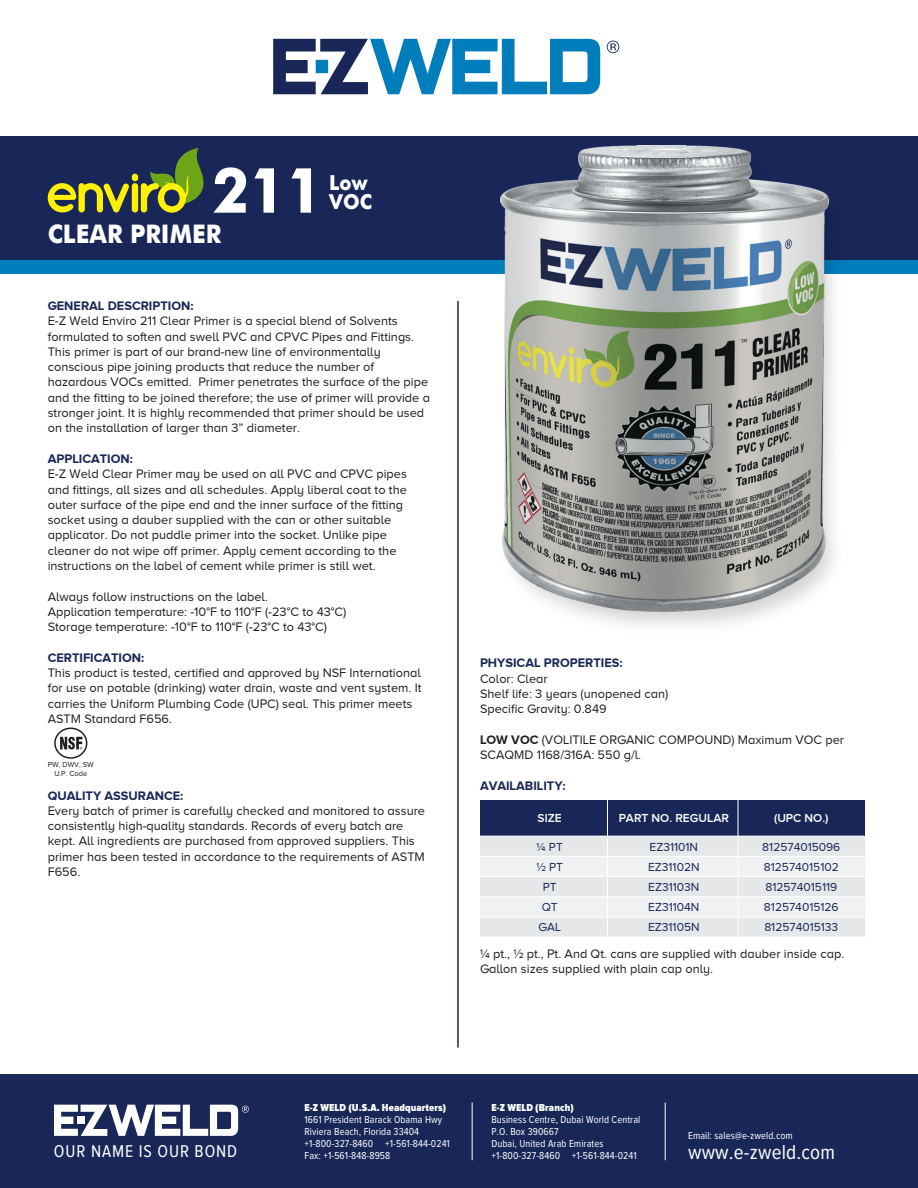
<style>
.page{position:relative;width:918px;height:1188px;background:#fff}
.page>*{position:absolute;margin:0;border:0;box-sizing:border-box;transform-origin:0 0}
.t1{font:700 62.55px "Futura";color:#fff;scale:.95 1}
.t2{font:700 25.65px "Futura";color:#fff;scale:.95 1}
.t3{font:21px "Proxima Nova Cond";letter-spacing:.01em;color:#fff}
.t4{font:700 20.55px/19.5px "Futura";color:#fff;scale:.95 1}
.t5{font:17.7px "Proxima Nova Cond";letter-spacing:.05em;color:#fff}
.t6{font:12.75px/15.3px "Proxima Nova A";color:#231f20}
.t7{font:700 12.75px "Proxima Nova A";color:#182757}
.t8{font:12px/20.1px "Proxima Nova A";color:#182757}
.t9{font:600 12px "Proxima Nova";color:#fff}
.t10{font:10.5px/12px "Proxima Nova Cond";letter-spacing:.01em;color:#fff}
.t11{font:900 10.5px "Proxima Nova Cond";letter-spacing:.01em;color:#fff}
.t12{font:7.5px/9px "Proxima Nova A";color:#231f20;text-align:center}
.s1{font-weight:700}
</style>
<div class="page">
<div style="left:0;top:137px;width:918px;height:123px;background:#182757"></div>
<div style="left:0;top:260px;width:918px;height:14px;background:#007dbb"></div>
<svg style="left:273px;top:39px;width:346px;height:55px"></svg>
<img style="left:500px;top:196px;width:334px;height:430px">
<div style="left:480px;top:800px;width:384px;height:36px;background:#182757"></div>
<div style="left:480px;top:836px;width:384px;height:20px;background:#e6e7e9"></div>
<div style="left:480px;top:856px;width:384px;height:21px;background:#f0f1f2"></div>
<div style="left:480px;top:877px;width:384px;height:20px;background:#e6e7e9"></div>
<div style="left:480px;top:917px;width:384px;height:20px;background:#e6e7e9"></div>
<div style="left:480px;top:897px;width:384px;height:20px;background:#f0f1f2"></div>
<hr style="left:607px;top:800px;width:1px;height:136px;background:#fff">
<hr style="left:738px;top:800px;width:1px;height:136px;background:#fff">
<hr style="left:480px;top:856px;width:384px;height:1px;background:#fff">
<hr style="left:480px;top:836px;width:384px;height:1px;background:#fff">
<hr style="left:480px;top:876px;width:384px;height:1px;background:#fff">
<hr style="left:480px;top:896px;width:384px;height:1px;background:#fff">
<hr style="left:480px;top:917px;width:384px;height:1px;background:#fff">
<hr style="left:457px;top:301px;width:2px;height:747px;background:#182757">
<div style="left:0;top:1075px;width:918px;height:113px;background:#182757"></div>
<svg style="left:54px;top:1105px;width:195px;height:31px"></svg>
<hr style="left:665px;top:1102px;width:1px;height:58px;background:#fff">
<hr style="left:472px;top:1102px;width:1px;height:58px;background:#fff">
<svg style="left:54px;top:728px;width:33px;height:31px"></svg>
<svg style="left:48px;top:148px;width:156px;height:65px"></svg>
<img style="left:501px;top:146px;width:327px;height:465px">
<h1 class="t1" style="left:212px;top:145px;width:118px">211</h1>
<h2 class="t2" style="left:48px;top:215px;width:184px">CLEAR PRIMER</h2>
<h3 class="t4" style="left:329px;top:171px;width:47px">Low<br>VOC</h3>
<p class="t7" style="left:48px;top:298px;width:147px">GENERAL DESCRIPTION:</p>
<p class="t6" style="left:48px;top:313px;width:384px">E-Z Weld Enviro 211 Clear Primer is a special blend of Solvents formulated to soften and swell PVC and CPVC Pipes and Fittings.<br>This primer is part of our brand-new line of environmentally conscious pipe joining products that reduce the number of hazardous VOCs emitted. Primer penetrates the surface of the pipe and the fitting to be joined therefore; the use of primer will provide a stronger joint. It is highly recommended that primer should be used on the installation of larger than 3” diameter.</p>
<p class="t7" style="left:48px;top:451px;width:87px">APPLICATION:</p>
<p class="t6" style="left:48px;top:466px;width:361px">E-Z Weld Clear Primer may be used on all PVC and CPVC pipes and fittings, all sizes and all schedules. Apply liberal coat to the outer surface of the pipe end and the inner surface of the fitting socket using a dauber supplied with the can or other suitable applicator. Do not puddle primer into the socket. Unlike pipe cleaner do not wipe off primer. Apply cement according to the instructions on the label of cement while primer is still wet.</p>
<p class="t6" style="left:48px;top:589px;width:300px">Always follow instructions on the label.<br>Application temperature: -10°F to 110°F (-23°C to 43°C)<br>Storage temperature: -10°F to 110°F (-23°C to 43°C)</p>
<p class="t7" style="left:48px;top:650px;width:98px">CERTIFICATION:</p>
<p class="t6" style="left:48px;top:665px;width:375px">This product is tested, certified and approved by NSF International for use on potable (drinking) water drain, waste and vent system. It carries the Uniform Plumbing Code (UPC) seal. This primer meets ASTM Standard F656.</p>
<p class="t12" style="left:48px;top:760px;width:48px">PW, DWV, SW<br>U.P. Code</p>
<p class="t7" style="left:48px;top:788px;width:137px">QUALITY ASSURANCE:</p>
<p class="t6" style="left:48px;top:803px;width:379px">Every batch of primer is carefully checked and monitored to assure consistently high-quality standards. Records of every batch are kept. All ingredients are purchased from approved suppliers. This primer has been tested in accordance to the requirements of ASTM F656.</p>
<p class="t7" style="left:480px;top:656px;width:144px">PHYSICAL PROPERTIES:</p>
<p class="t6" style="left:480px;top:671px;width:190px">Color: Clear<br>Shelf life: 3 years (unopened can)<br>Specific Gravity: 0.849</p>
<p class="t6" style="left:480px;top:732px;width:366px"><span class="s1">LOW VOC</span> (VOLITILE ORGANIC COMPOUND) Maximum VOC per<br>SCAQMD 1168/316A: 550 g/l.</p>
<p class="t7" style="left:480px;top:778px;width:87px">AVAILABILITY:</p>
<p class="t9" style="left:538px;top:811px;width:26px">SIZE</p>
<p class="t9" style="left:619px;top:811px;width:112px">PART NO. REGULAR</p>
<p class="t9" style="left:774px;top:811px;width:56px">(UPC NO.)</p>
<p class="t8" style="left:762px;top:837px;width:80px">812574015096<br>812574015102<br>812574015119<br>812574015126<br>812574015133</p>
<p class="t8" style="left:648px;top:837px;width:53px">EZ31101N<br>EZ31102N<br>EZ31103N<br>EZ31104N<br>EZ31105N</p>
<p class="t8" style="left:536px;top:837px;width:28px;text-align:center">¼ PT ½ PT<br>PT<br>QT<br>GAL</p>
<p class="t6" style="left:480px;top:946px;width:366px">¼ pt., ½ pt., Pt. And Qt. cans are supplied with dauber inside cap.<br>Gallon sizes supplied with plain cap only.</p>
<p class="t11" style="left:305px;top:1102px;width:143px">E-Z WELD (U.S.A. Headquarters)</p>
<p class="t10" style="left:305px;top:1114px;width:147px">1661 President Barack Obama Hwy<br>Riviera Beach, Florida 33404 +1-800-327-8460 +1-561-844-0241<br>Fax: +1-561-848-8958</p>
<p class="t11" style="left:491px;top:1102px;width:84px">E-Z WELD (Branch)</p>
<p class="t10" style="left:491px;top:1114px;width:150px">Business Centre, Dubai World Central<br>P.O. Box 390667<br>Dubai, United Arab Emirates +1-800-327-8460 +1-561-844-0241</p>
<p class="t10" style="left:688px;top:1130px;width:106px">Email: sales@e-zweld.com</p>
<h3 class="t5" style="left:54px;top:1143px;width:185px">OUR NAME IS OUR BOND</h3>
<h3 class="t3" style="left:688px;top:1143px;width:148px">www.e-zweld.com</h3>
</div>
